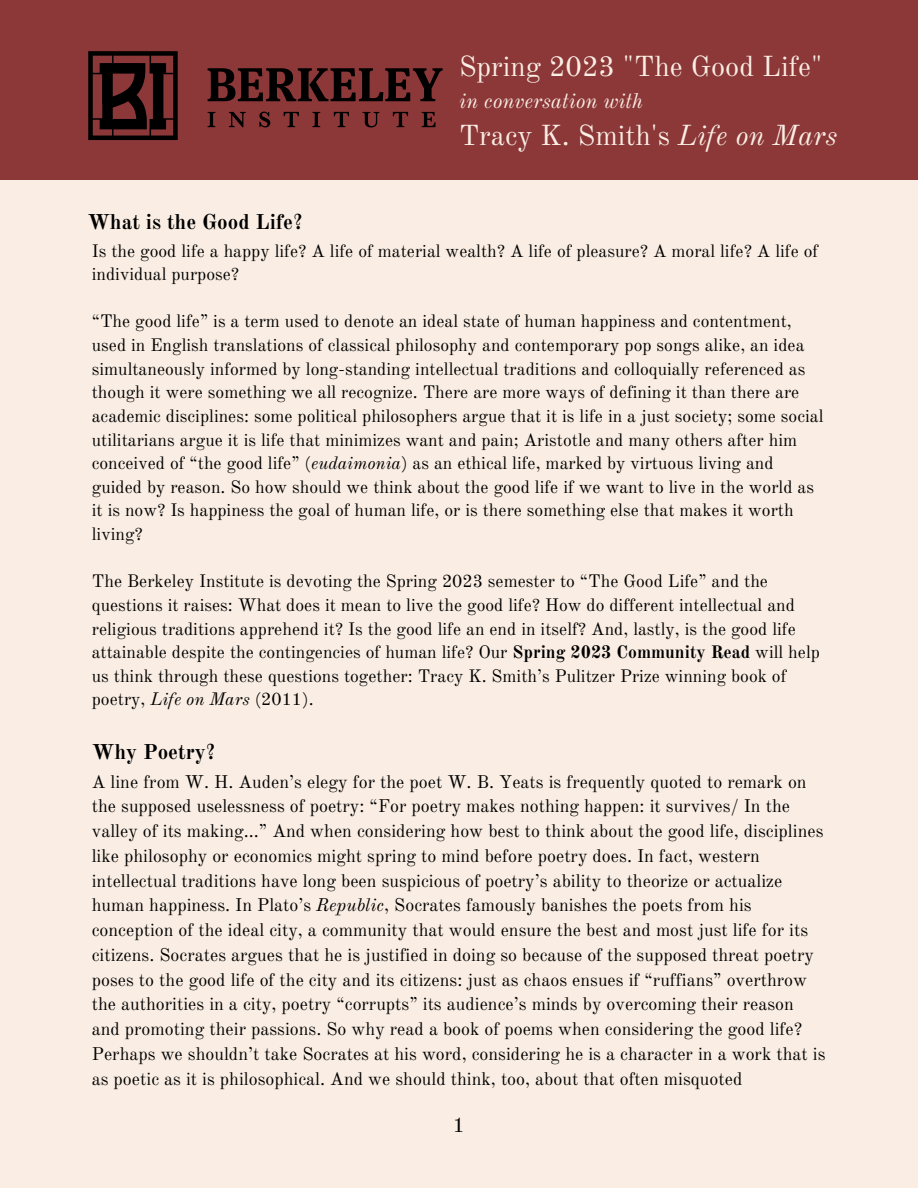
<style>
.page{position:relative;width:918px;height:1188px;background:#faeee4}
.page>*{position:absolute;margin:0;border:0;box-sizing:border-box;transform-origin:0 0}
.t1{font:28.35px "Old Standard";color:#faeee4}
.t2{font:700 21px "Old Standard";color:#000}
.t3{font:italic 21px "Old Standard";color:#faeee4}
.t4{font:21px "Old Standard";color:#000}
.t5{font:18px/24.8px "Old Standard";color:#000}
.t6{font:17.7px/23.7px "Old Standard";color:#000}
.s1{font-style:italic}
.s2{font-weight:700}
</style>
<div class="page">
<div style="left:0;top:0;width:918px;height:180px;background:#8c3839"></div>
<svg style="left:208px;top:112px;width:7px;height:15px"></svg>
<svg style="left:229px;top:112px;width:17px;height:15px"></svg>
<svg style="left:259px;top:112px;width:11px;height:15px"></svg>
<svg style="left:284px;top:112px;width:15px;height:15px"></svg>
<svg style="left:312px;top:112px;width:8px;height:15px"></svg>
<svg style="left:334px;top:112px;width:15px;height:15px"></svg>
<svg style="left:363px;top:112px;width:16px;height:15px"></svg>
<svg style="left:393px;top:112px;width:15px;height:15px"></svg>
<svg style="left:422px;top:112px;width:14px;height:15px"></svg>
<svg style="left:208px;top:68px;width:235px;height:33px"></svg>
<svg style="left:88px;top:51px;width:90px;height:89px"></svg>
<p class="t2" style="left:87px;top:209px;width:217px">What is the Good Life?</p>
<h1 class="t1" style="left:459px;top:49px;width:365px">Spring 2023 "The Good Life"</h1>
<p class="t3" style="left:459px;top:88px;width:185px">in conversation with</p>
<h1 class="t1" style="left:459px;top:118px;width:380px">Tracy K. Smith's <span class="s1">Life on Mars</span></h1>
<p class="t6" style="left:92px;top:239px;width:728px">Is the good life a happy life? A life of material wealth? A life of pleasure? A moral life? A life of individual purpose?</p>
<p class="t6" style="left:92px;top:310px;width:733px">“The good life” is a term used to denote an ideal state of human happiness and contentment, used in English translations of classical philosophy and contemporary pop songs alike, an idea simultaneously informed by long-standing intellectual traditions and colloquially referenced as though it were something we all recognize. There are more ways of defining it than there are academic disciplines: some political philosophers argue that it is life in a just society; some social utilitarians argue it is life that minimizes want and pain; Aristotle and many others after him conceived of “the good life” (<span class="s1">eudaimonia</span>) as an ethical life, marked by virtuous living and guided by reason. So how should we think about the good life if we want to live in the world as it is now? Is happiness the goal of human life, or is there something else that makes it worth living?</p>
<p class="t6" style="left:92px;top:570px;width:730px">The Berkeley Institute is devoting the Spring 2023 semester to “The Good Life” and the questions it raises: What does it mean to live the good life? How do different intellectual and religious traditions apprehend it? Is the good life an end in itself? And, lastly, is the good life attainable despite the contingencies of human life? Our <span class="s2">Spring 2023 Community Read</span> will help us think through these questions together: Tracy K. Smith’s Pulitzer Prize winning book of poetry, <span class="s1">Life on Mars</span> (2011).</p>
<p class="t2" style="left:92px;top:739px;width:126px">Why Poetry?</p>
<p class="t5" style="left:92px;top:769px;width:735px">A line from W. H. Auden’s elegy for the poet W. B. Yeats is frequently quoted to remark on the supposed uselessness of poetry: “For poetry makes nothing happen: it survives/ In the valley of its making...” And when considering how best to think about the good life, disciplines like philosophy or economics might spring to mind before poetry does. In fact, western intellectual traditions have long been suspicious of poetry’s ability to theorize or actualize human happiness. In Plato’s <span class="s1">Republic</span>, Socrates famously banishes the poets from his conception of the ideal city, a community that would ensure the best and most just life for its citizens. Socrates argues that he is justified in doing so because of the supposed threat poetry poses to the good life of the city and its citizens: just as chaos ensues if “ruffians” overthrow the authorities in a city, poetry “corrupts” its audience’s minds by overcoming their reason and promoting their passions. So why read a book of poems when considering the good life?<br>Perhaps we shouldn’t take Socrates at his word, considering he is a character in a work that is as poetic as it is philosophical. And we should think, too, about that often misquoted</p>
<p class="t4" style="left:453px;top:1112px;width:14px">1</p>
</div>
